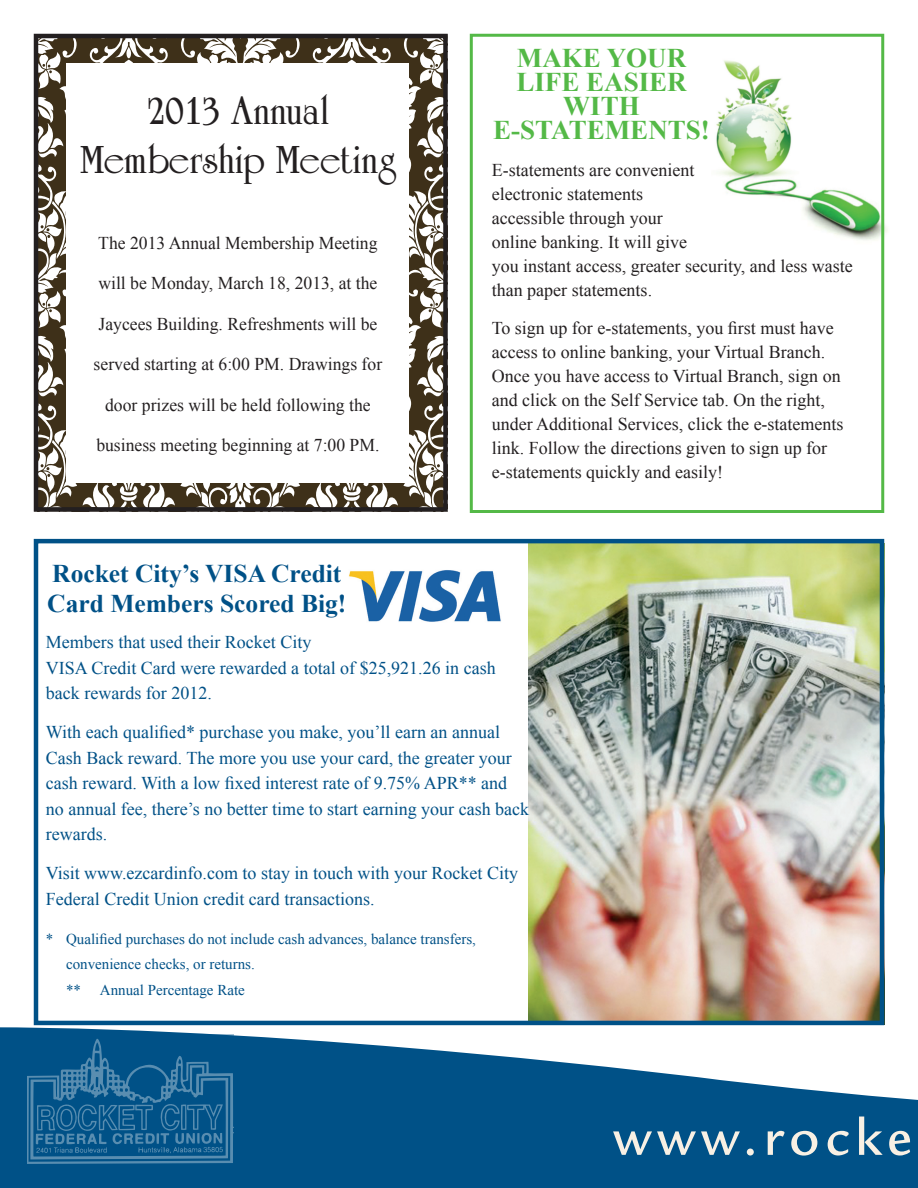
<style>
.page{position:relative;width:918px;height:1188px;background:#fff}
.page>*{position:absolute;margin:0;border:0;box-sizing:border-box;transform-origin:0 0}
.t1{font:500 55.5px "Legacy San ITC";letter-spacing:.1em;color:#f8f0e4}
.t2{font:40.5px/48.6px "University Roman Bold DTC";color:#231f20;text-align:center}
.t3{font:700 27px "Times New Roman";color:#54b947}
.t4{font:700 25.5px/30.6px "Times New Roman";color:#005187}
.t5{font:18px/24px "Times New Roman";color:#231f20}
.t6{font:18px/25.5px "Times New Roman";color:#005187}
.t7{font:15px/25.5px "Times New Roman";color:#005187}
</style>
<div class="page">
<img style="left:716px;top:55px;width:172px;height:191px">
<img style="left:528px;top:544px;width:351px;height:476px">
<div style="left:34px;top:539px;width:850px;height:486px;border:4px solid #005187"></div>
<svg style="left:39px;top:39px;width:404px;height:468px;fill:#3e3019"></svg>
<div style="left:34px;top:34px;width:414px;height:478px;border:4px solid #231f20"></div>
<div style="left:470px;top:34px;width:414px;height:479px;border:3px solid #54b947"></div>
<svg style="left:0;top:1027px;width:918px;height:161px;fill:#005187"></svg>
<div style="left:27px;top:1035px;width:206px;height:153px;background:#005187"></div>
<svg style="left:27px;top:1039px;width:206px;height:125px"></svg>
<div style="left:67px;top:63px;width:342px;height:420px;background:#fff"></div>
<img style="left:349px;top:570px;width:152px;height:52px">
<p class="t2" style="left:81px;top:88px;width:316px">2013 Annual<br>Membership Meeting</p>
<p class="t5" style="left:98px;top:230px;width:281px">The 2013 Annual Membership Meeting</p>
<p class="t5" style="left:98px;top:271px;width:281px">will be Monday, March 18, 2013, at the</p>
<p class="t5" style="left:99px;top:311px;width:280px">Jaycees Building. Refreshments will be</p>
<p class="t5" style="left:94px;top:352px;width:290px">served starting at 6:00 PM. Drawings for</p>
<p class="t5" style="left:105px;top:392px;width:267px">door prizes will be held following the</p>
<p class="t5" style="left:96px;top:433px;width:285px">business meeting beginning at 7:00 PM.</p>
<p class="t3" style="left:517px;top:39px;width:130px">MAKE YOUR</p>
<p class="t3" style="left:516px;top:63px;width:164px">LIFE EASIER</p>
<p class="t3" style="left:563px;top:87px;width:78px">WITH</p>
<p class="t3" style="left:493px;top:111px;width:218px">E-STATEMENTS!</p>
<p class="t5" style="left:492px;top:158px;width:363px">E-statements are convenient<br>electronic statements<br>accessible through your<br>online banking. It will give<br>you instant access, greater security, and less waste than paper statements.</p>
<p class="t5" style="left:492px;top:315px;width:353px">To sign up for e-statements, you first must have access to online banking, your Virtual Branch.<br>Once you have access to Virtual Branch, sign on and click on the Self Service tab. On the right, under Additional Services, click the e-statements link. Follow the directions given to sign up for e-statements quickly and easily!</p>
<p class="t4" style="left:47px;top:557px;width:301px">ROCKET CITY’S VISA CREDIT<br>CARD MEMBERS SCORED BIG!</p>
<p class="t6" style="left:46px;top:629px;width:451px">Members that used their Rocket City<br>VISA Credit Card were rewarded a total of $25,921.26 in cash back rewards for 2012.</p>
<p class="t6" style="left:46px;top:719px;width:485px">With each qualified* purchase you make, you’ll earn an annual Cash Back reward. The more you use your card, the greater your cash reward. With a low fixed interest rate of 9.75% APR** and no annual fee, there’s no better time to start earning your cash back rewards.</p>
<p class="t6" style="left:46px;top:860px;width:474px">Visit www.ezcardinfo.com to stay in touch with your Rocket City<br>Federal Credit Union credit card transactions.</p>
<p class="t7" style="left:66px;top:926px;width:411px;text-indent:-20px">* Qualified purchases do not include cash advances, balance transfers, convenience checks, or returns.<br>**</p>
<p class="t7" style="left:100px;top:977px;width:146px">Annual Percentage Rate</p>
<p class="t1" style="left:613px;top:1106px;width:301px">www.rocke</p>
</div>
